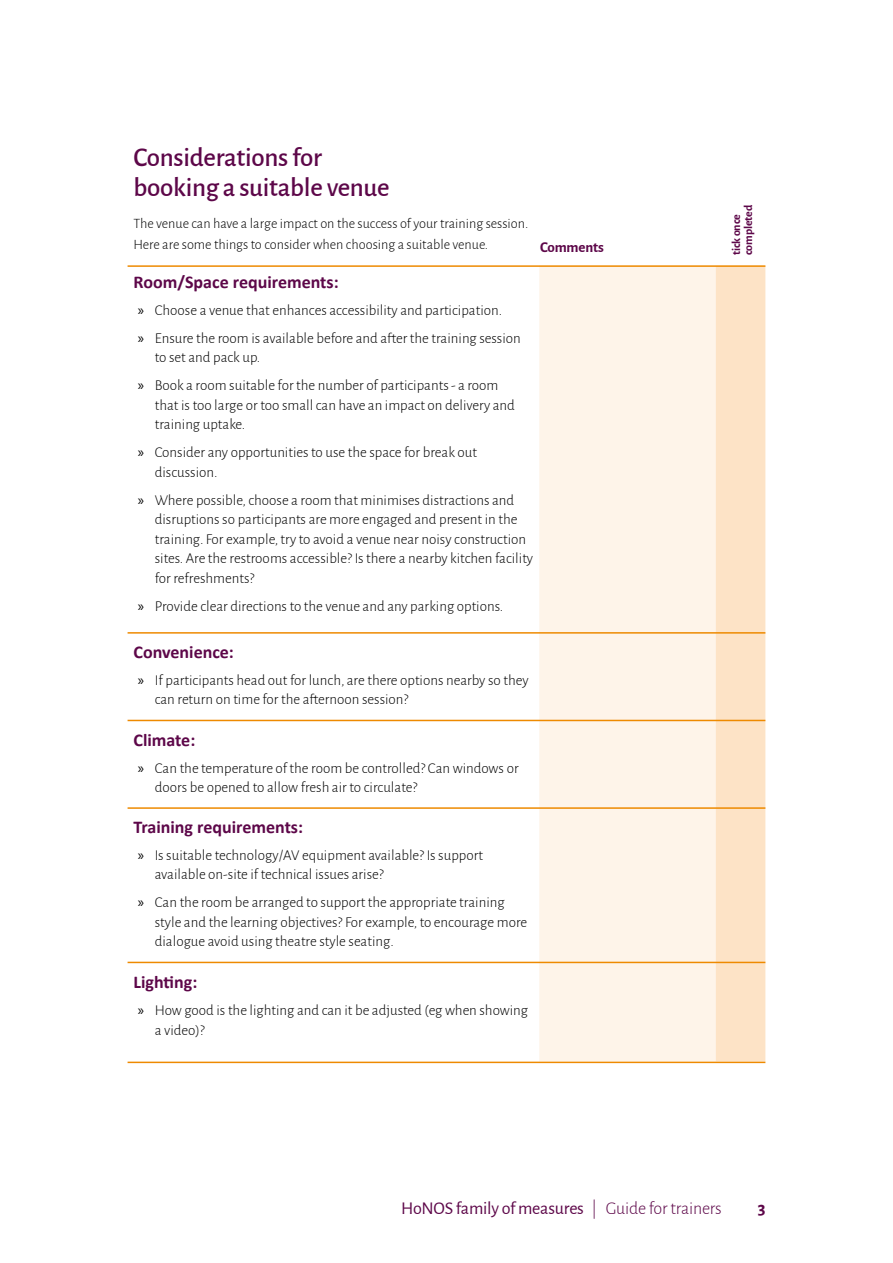
<style>
.page{position:relative;width:893px;height:1263px;background:#fff}
.page>*{position:absolute;margin:0;border:0;box-sizing:border-box;transform-origin:0 0}
.t1{font:500 27px/30px "Alegreya Sans";letter-spacing:-.01em;color:#5d0749}
.t2{font:700 18px "Calibri";color:#5d0749}
.t3{font:18px "Alegreya Sans";letter-spacing:-.01em;color:#5d0749}
.t4{font:700 18px "Alegreya Sans";color:#5d0749}
.t5{font:300 15px/19.5px "Alegreya Sans";color:#000}
.t6{font:700 15px "Alegreya Sans";letter-spacing:-.01em;color:#5d0749}
.t7{font:300 14.25px/21px "Alegreya Sans";color:#000}
.t8{font:700 12px/12px "Alegreya Sans";letter-spacing:-.01em;color:#5d0749}
.s1{font-family:"Myriad Pro";font-weight:400}
.s2{font-weight:300}
</style>
<div class="page">
<div style="left:539px;top:267px;width:177px;height:794px;background:#fef4e9"></div>
<div style="left:716px;top:267px;width:49px;height:794px;background:#fde3c6"></div>
<hr style="left:128px;top:962px;width:637px;height:1px;background:#ee8a00">
<hr style="left:128px;top:1061px;width:637px;height:2px;background:#ee8a00">
<hr style="left:128px;top:807px;width:637px;height:2px;background:#ee8a00">
<hr style="left:128px;top:720px;width:637px;height:1px;background:#ee8a00">
<hr style="left:128px;top:632px;width:637px;height:2px;background:#ee8a00">
<hr style="left:128px;top:265px;width:637px;height:2px;background:#ee8a00">
<h1 class="t1" style="left:134px;top:141px;width:258px">Considerations for booking a suitable venue</h1>
<p class="t7" style="left:134px;top:212px;width:396px">The venue can have a large impact on the success of your training session.<br>Here are some things to consider when choosing a suitable venue.</p>
<p class="t2" style="left:134px;top:270px;width:207px">Room/Space requirements:</p>
<p class="t5" style="left:138px;top:296px;width:385px;line-height:28px"><span class="s1">»</span> Choose a venue that enhances accessibility and participation.<br><span class="s1">»</span> Ensure the room is available before and after the training session</p>
<p class="t5" style="left:138px;top:343px;width:362px;line-height:28px;text-indent:17px">to set and pack up.<br><span class="s1">»</span> Book a room suitable for the number of participants - a room</p>
<p class="t5" style="left:155px;top:395px;width:362px">that is too large or too small can have an impact on delivery and training uptake.</p>
<p class="t5" style="left:155px;top:442px;width:324px;text-indent:-17px"><span class="s1">»</span> Consider any opportunities to use the space for break out discussion.</p>
<p class="t5" style="left:155px;top:490px;width:380px;text-indent:-17px"><span class="s1">»</span> Where possible, choose a room that minimises distractions and disruptions so participants are more engaged and present in the training. For example, try to avoid a venue near noisy construction sites. Are the restrooms accessible? Is there a nearby kitchen facility for refreshments?</p>
<p class="t5" style="left:138px;top:596px;width:367px"><span class="s1">»</span> Provide clear directions to the venue and any parking options.</p>
<p class="t2" style="left:134px;top:640px;width:102px">Convenience:</p>
<p class="t5" style="left:155px;top:670px;width:375px;text-indent:-17px"><span class="s1">»</span> If participants head out for lunch, are there options nearby so they can return on time for the afternoon session?</p>
<p class="t2" style="left:134px;top:728px;width:63px">Climate:</p>
<p class="t5" style="left:155px;top:757px;width:365px;text-indent:-17px"><span class="s1">»</span> Can the temperature of the room be controlled? Can windows or doors be opened to allow fresh air to circulate?</p>
<p class="t2" style="left:134px;top:815px;width:171px">Training requirements:</p>
<p class="t5" style="left:155px;top:845px;width:330px;text-indent:-17px"><span class="s1">»</span> Is suitable technology/AV equipment available? Is support available on-site if technical issues arise?</p>
<p class="t5" style="left:155px;top:892px;width:374px;text-indent:-17px"><span class="s1">»</span> Can the room be arranged to support the appropriate training style and the learning objectives? For example, to encourage more dialogue avoid using theatre style seating.</p>
<p class="t2" style="left:134px;top:970px;width:65px">Lighting:</p>
<p class="t5" style="left:155px;top:1000px;width:375px;text-indent:-17px"><span class="s1">»</span> How good is the lighting and can it be adjusted (eg when showing a video)?</p>
<p class="t6" style="left:540px;top:236px;width:65px">Comments</p>
<p class="t8" style="left:730px;top:255px;width:52px;rotate:-90deg">tick once completed</p>
<p class="t3" style="left:401px;top:1196px;width:322px">HoNOS family of measures <span class="s2">| Guide for trainers</span></p>
<p class="t4" style="left:758px;top:1195px;width:9px">3</p>
</div>
